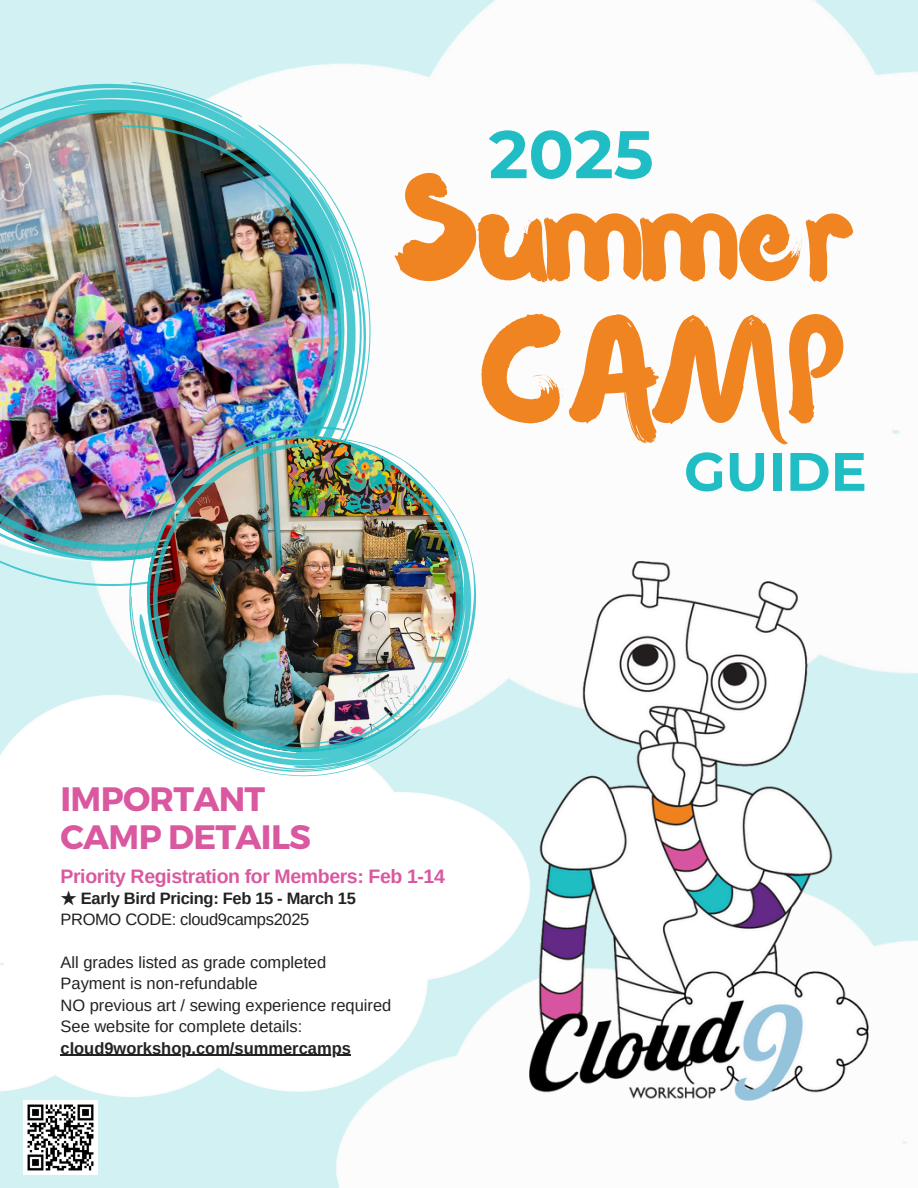
<style>
.page{position:relative;width:918px;height:1188px;background:#d2f1f3}
.page>*{position:absolute;margin:0;border:0;box-sizing:border-box;transform-origin:0 0}
.t1{font:136.95px/141.8px "Waterlily";color:#f08421;text-align:center}
.t2{font:700 67.2px "Montserrat";color:#21bdc5}
.t3{font:700 54px "Montserrat";color:#21bdc5}
.t4{font:700 33.9px/38.1px "Montserrat";letter-spacing:-.02em;color:#d958a0}
.t5{font:700 19.5px "Arimo";letter-spacing:-.02em;color:#d958a0}
.t6{font:16.5px "Arimo";color:#222}
.t7{font:700 16.5px/21.3px "Arimo";letter-spacing:-.02em;color:#222}
.t8{font:700 16.5px "Arimo";color:#222}
.s1{font-family:"Noto Sans CJ Ksc";font-weight:400}
.s2{font-weight:400}
</style>
<div class="page">
<div style="left:243px;top:0;width:675px;height:690px;background:#fcfcfc"></div>
<div style="left:336px;top:939px;width:582px;height:249px;background:#fcfcfc"></div>
<img style="left:0;top:696px;width:529px;height:400px">
<img style="left:23px;top:1101px;width:75px;height:74px">
<svg style="left:131px;top:82px;width:112px;height:2px"></svg>
<img style="left:0;top:125px;width:371px;height:461px">
<img style="left:0;top:84px;width:367px;height:339px">
<img style="left:112px;top:393px;width:399px;height:408px">
<img style="left:93px;top:462px;width:110px;height:343px">
<svg style="left:100px;top:596px;width:103px;height:197px;fill:#fcfcfc"></svg>
<img style="left:203px;top:422px;width:306px;height:386px">
<img style="left:529px;top:562px;width:340px;height:539px">
<hr style="left:61px;top:1055px;width:290px;height:1px;background:#222">
<h2 class="t2" style="left:489px;top:113px;width:166px">2025</h2>
<h1 class="t1" style="left:395px;top:156px;width:462px">Summer<br>CAMP</h1>
<h3 class="t3" style="left:684px;top:439px;width:184px">GUIDE</h3>
<p class="t4" style="left:61px;top:778px;width:252px">IMPORTANT<br>CAMP DETAILS</p>
<p class="t5" style="left:61px;top:865px;width:386px">Priority Registration for Members: Feb 1-14</p>
<p class="t7" style="left:61px;top:888px;width:297px"><span class="s1">★</span> Early Bird Pricing: Feb 15 - March 15<br><span class="s2">PROMO CODE: cloud9camps2025</span></p>
<p class="t6" style="left:61px;top:953px;width:267px">All grades listed as grade completed</p>
<p class="t6" style="left:61px;top:974px;width:199px">Payment is non-refundable</p>
<p class="t6" style="left:61px;top:996px;width:332px">NO previous art / sewing experience required</p>
<h4 class="t6" style="left:61px;top:1017px;width:243px">See website for complete details:</h4>
<h5 class="t8" style="left:61px;top:1039px;width:292px">cloud9workshop.com/summercamps</h5>
</div>
